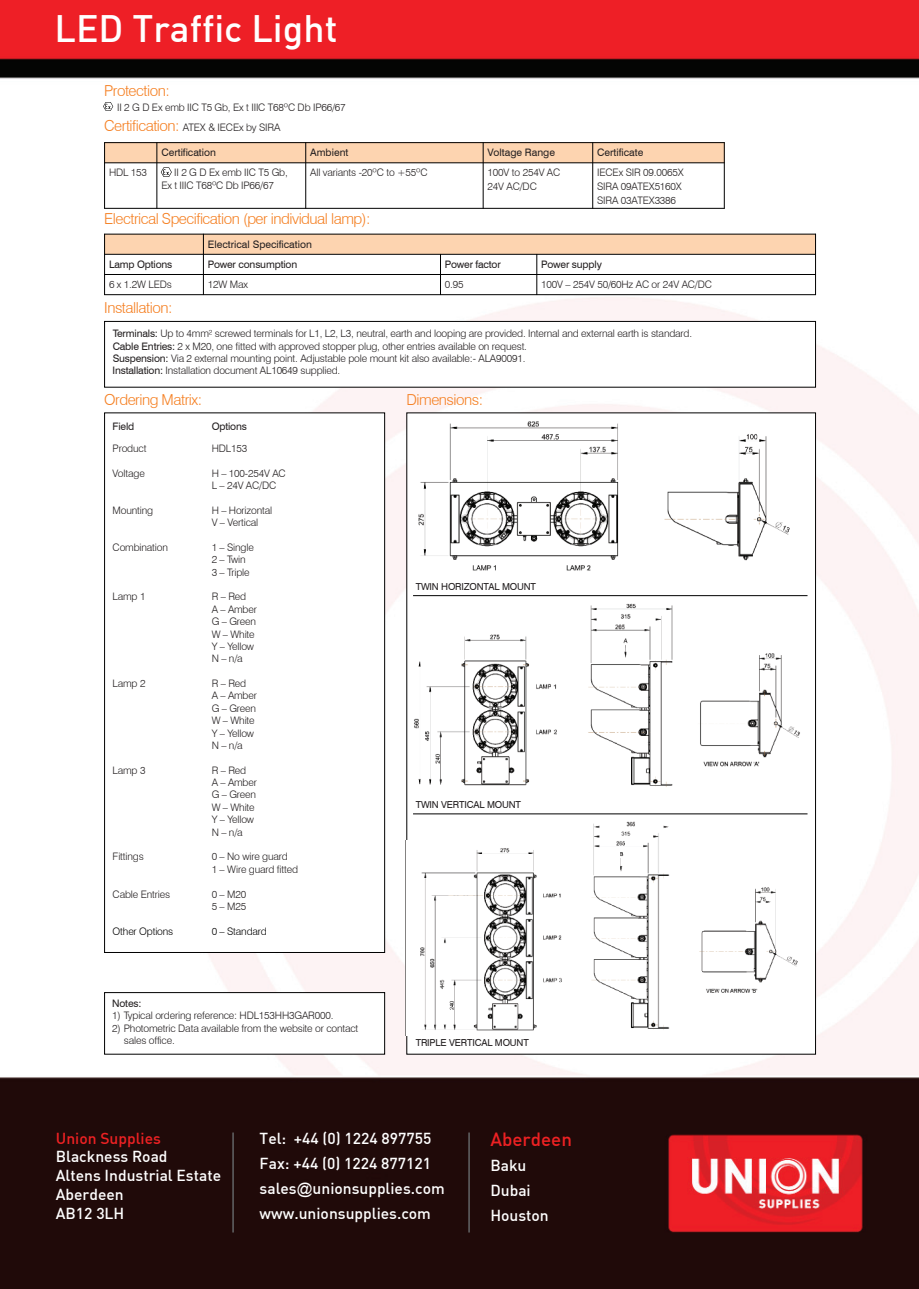
<style>
.page{position:relative;width:919px;height:1289px;background:#fff}
.page>*{position:absolute;margin:0;border:0;box-sizing:border-box;transform-origin:0 0}
.t1{font:500 37.5px "DIN";color:#fff}
.t2{font:500 18.75px "DIN";color:#ee2123}
.t3{font:500 15.6px/24.9px "DIN";color:#fff}
.t4{font:500 15.6px "DIN";color:#ee2123}
.t5{font:300 15.15px "Swiss 721 BT";letter-spacing:-.03em;color:#f57f21}
.t6{font:300 10.35px/12.3px "Swiss 721 BT";letter-spacing:-.015em;color:#231f20}
.t7{font:10.35px "Swiss 721 BT";color:#231f20}
.t8{font:300 10.35px "Swiss 721 BT";letter-spacing:-.015em;color:#000}
.t9{font:9.6px "Swiss 721 BT";letter-spacing:-.015em;color:#231f20}
.s1{font-size:15.15px;color:#f57f21}
.s2{font-weight:400}
.s3{font-family:"Arial";font-weight:400}
</style>
<div class="page">
<img style="left:0;top:0;width:918px;height:1288px">
<hr style="left:232px;top:1132px;width:2px;height:100px;background:#636466">
<hr style="left:468px;top:1132px;width:2px;height:100px;background:#636466">
<div style="left:105px;top:322px;width:710px;height:65px;background:#fff"></div>
<div style="left:104px;top:321px;width:711px;height:66px;border:1px solid #000"></div>
<div style="left:105px;top:413px;width:279px;height:539px;background:#fff"></div>
<div style="left:104px;top:412px;width:281px;height:540px;border:1px solid #000"></div>
<div style="left:407px;top:413px;width:408px;height:640px;background:#fff"></div>
<div style="left:105px;top:992px;width:279px;height:61px;background:#fff"></div>
<div style="left:104px;top:992px;width:281px;height:62px;border:1px solid #000"></div>
<div style="left:104px;top:142px;width:53px;height:21px;background:#fdd4b0"></div>
<div style="left:157px;top:142px;width:149px;height:21px;background:#fdd4b0"></div>
<div style="left:306px;top:142px;width:177px;height:21px;background:#fdd4b0"></div>
<div style="left:483px;top:142px;width:109px;height:21px;background:#fdd4b0"></div>
<div style="left:592px;top:142px;width:132px;height:21px;background:#fdd4b0"></div>
<div style="left:104px;top:163px;width:53px;height:46px;background:#fff"></div>
<div style="left:157px;top:163px;width:149px;height:46px;background:#fff"></div>
<div style="left:306px;top:163px;width:177px;height:46px;background:#fff"></div>
<div style="left:483px;top:163px;width:109px;height:46px;background:#fff"></div>
<div style="left:592px;top:163px;width:132px;height:46px;background:#fff"></div>
<hr style="left:104px;top:142px;width:1px;height:67px;background:#000">
<hr style="left:156px;top:142px;width:1px;height:67px;background:#000">
<hr style="left:305px;top:142px;width:1px;height:67px;background:#000">
<hr style="left:482px;top:142px;width:1px;height:67px;background:#000">
<hr style="left:592px;top:142px;width:1px;height:67px;background:#000">
<hr style="left:723px;top:142px;width:1px;height:67px;background:#000">
<hr style="left:104px;top:142px;width:620px;height:1px;background:#000">
<hr style="left:104px;top:162px;width:620px;height:1px;background:#000">
<hr style="left:104px;top:208px;width:620px;height:1px;background:#000">
<div style="left:104px;top:234px;width:99px;height:20px;background:#fdd4b0"></div>
<div style="left:203px;top:234px;width:612px;height:20px;background:#fdd4b0"></div>
<div style="left:104px;top:254px;width:99px;height:20px;background:#fff"></div>
<div style="left:203px;top:254px;width:237px;height:20px;background:#fff"></div>
<div style="left:440px;top:254px;width:96px;height:20px;background:#fff"></div>
<div style="left:536px;top:254px;width:279px;height:20px;background:#fff"></div>
<div style="left:104px;top:274px;width:99px;height:21px;background:#fff"></div>
<div style="left:203px;top:274px;width:237px;height:21px;background:#fff"></div>
<div style="left:440px;top:274px;width:96px;height:21px;background:#fff"></div>
<div style="left:536px;top:274px;width:279px;height:21px;background:#fff"></div>
<hr style="left:104px;top:234px;width:1px;height:61px;background:#000">
<hr style="left:203px;top:234px;width:1px;height:61px;background:#000">
<hr style="left:440px;top:254px;width:1px;height:41px;background:#000">
<hr style="left:536px;top:254px;width:1px;height:41px;background:#000">
<hr style="left:815px;top:234px;width:1px;height:61px;background:#000">
<hr style="left:104px;top:234px;width:711px;height:1px;background:#000">
<hr style="left:104px;top:254px;width:711px;height:1px;background:#000">
<hr style="left:104px;top:274px;width:711px;height:1px;background:#000">
<hr style="left:104px;top:294px;width:711px;height:1px;background:#000">
<img style="left:418px;top:421px;width:201px;height:150px">
<img style="left:664px;top:434px;width:126px;height:127px">
<img style="left:588px;top:603px;width:85px;height:184px">
<img style="left:700px;top:653px;width:100px;height:114px">
<img style="left:591px;top:821px;width:79px;height:209px">
<img style="left:699px;top:887px;width:99px;height:106px">
<hr style="left:413px;top:595px;width:394px;height:1px;background:#000">
<hr style="left:413px;top:813px;width:394px;height:1px;background:#000">
<svg style="left:103px;top:102px;width:10px;height:9px"></svg>
<svg style="left:161px;top:167px;width:11px;height:10px"></svg>
<img style="left:414px;top:634px;width:143px;height:152px">
<img style="left:405px;top:841px;width:157px;height:194px">
<h1 class="t1" style="left:54px;top:5px;width:284px">LED Traffic Light</h1>
<h3 class="t5" style="left:104px;top:81px;width:67px">Protection:</h3>
<p class="t6" style="left:117px;top:101px;width:230px">II 2 G D Ex emb IIC T5 Gb, Ex t IIIC T68ºC Db IP66/67</p>
<p class="t6" style="left:104px;top:121px;width:178px"><span class="s1">Certification:</span> ATEX &amp; IECEx by SIRA</p>
<p class="t7" style="left:161px;top:146px;width:56px">Certification</p>
<p class="t7" style="left:310px;top:146px;width:40px">Ambient</p>
<p class="t7" style="left:487px;top:146px;width:69px">Voltage Range</p>
<p class="t7" style="left:597px;top:146px;width:48px">Certificate</p>
<p class="t6" style="left:109px;top:166px;width:40px">HDL 153</p>
<p class="t6" style="left:161px;top:166px;width:128px;text-indent:13px">II 2 G D Ex emb IIC T5 Gb,<br>Ex t IIIC T68ºC Db IP66/67</p>
<p class="t6" style="left:310px;top:166px;width:119px">All variants -20ºC to +55ºC</p>
<p class="t6" style="left:487px;top:166px;width:74px;line-height:13.8px">100V to 254V AC<br>24V AC/DC</p>
<p class="t6" style="left:597px;top:166px;width:88px;line-height:13.8px">IECEx SIR 09.0065X<br>SIRA 09ATEX5160X<br>SIRA 03ATEX3386</p>
<p class="t7" style="left:208px;top:238px;width:105px">Electrical Specification</p>
<p class="t7" style="left:109px;top:258px;width:65px">Lamp Options</p>
<p class="t7" style="left:208px;top:258px;width:91px">Power consumption</p>
<p class="t7" style="left:445px;top:258px;width:57px">Power factor</p>
<p class="t7" style="left:541px;top:258px;width:62px">Power supply</p>
<p class="t6" style="left:109px;top:278px;width:64px">6 x 1.2W LEDs</p>
<p class="t6" style="left:208px;top:278px;width:42px">12W Max</p>
<p class="t6" style="left:445px;top:278px;width:20px">0.95</p>
<p class="t6" style="left:541px;top:278px;width:172px">100V – 254V 50/60Hz AC or 24V AC/DC</p>
<h3 class="t5" style="left:104px;top:210px;width:268px">Electrical Specification (per individual lamp):</h3>
<h3 class="t5" style="left:104px;top:298px;width:70px">Installation:</h3>
<p class="t6" style="left:113px;top:327px;width:581px"><span class="s2">Terminals:</span> Up to 4mm² screwed terminals for L1, L2, L3, neutral, earth and looping are provided. Internal and external earth is standard.<br><span class="s2">Cable Entries:</span> 2 x M20, one fitted with approved stopper plug, other entries available on request.<br><span class="s2">Suspension:</span> Via 2 external mounting point. Adjustable pole mount kit also available:- ALA90091.<br><span class="s2">Installation:</span> Installation document AL10649 supplied.</p>
<h3 class="t5" style="left:104px;top:390px;width:99px">Ordering Matrix:</h3>
<h3 class="t5" style="left:406px;top:390px;width:78px">Dimensions:</h3>
<p class="t7" style="left:113px;top:420px;width:23px">Field</p>
<p class="t7" style="left:212px;top:420px;width:37px">Options</p>
<p class="t6" style="left:113px;top:442px;width:35px">Product</p>
<p class="t6" style="left:212px;top:442px;width:37px">HDL153</p>
<p class="t6" style="left:113px;top:466px;width:34px">Voltage</p>
<p class="t6" style="left:212px;top:466px;width:76px">H – 100-254V AC<br>L – 24V AC/DC</p>
<p class="t6" style="left:113px;top:504px;width:42px">Mounting</p>
<p class="t6" style="left:212px;top:504px;width:62px">H – Horizontal<br>V – Vertical</p>
<p class="t6" style="left:113px;top:541px;width:57px">Combination</p>
<p class="t6" style="left:212px;top:541px;width:44px">1 – Single<br>2 – Twin<br>3 – Triple</p>
<p class="t6" style="left:113px;top:590px;width:34px">Lamp 1</p>
<p class="t6" style="left:212px;top:590px;width:47px">R – Red<br>A – Amber<br>G – Green<br>W – White<br>Y – Yellow<br>N – n/a</p>
<p class="t6" style="left:113px;top:677px;width:34px">Lamp 2</p>
<p class="t6" style="left:212px;top:677px;width:47px">R – Red<br>A – Amber<br>G – Green<br>W – White<br>Y – Yellow<br>N – n/a</p>
<p class="t6" style="left:113px;top:763px;width:34px">Lamp 3</p>
<p class="t6" style="left:212px;top:763px;width:47px">R – Red<br>A – Amber<br>G – Green<br>W – White<br>Y – Yellow<br>N – n/a</p>
<p class="t6" style="left:113px;top:850px;width:33px">Fittings</p>
<p class="t6" style="left:212px;top:850px;width:88px">0 – No wire guard<br>1 – Wire guard fitted</p>
<p class="t6" style="left:113px;top:887px;width:59px">Cable Entries</p>
<p class="t6" style="left:212px;top:887px;width:36px">0 – M20<br>5 – M25</p>
<p class="t8" style="left:113px;top:924px;width:62px">Other Options</p>
<p class="t8" style="left:212px;top:924px;width:57px">0 – Standard</p>
<p class="t7" style="left:112px;top:996px;width:31px">Notes:</p>
<p class="t6" style="left:112px;top:1009px;width:223px">1) Typical ordering reference: HDL153HH3GAR000.</p>
<p class="t6" style="left:124px;top:1021px;width:236px;text-indent:-12px">2) Photometric Data available from the website or contact sales office.</p>
<p class="t9" style="left:415px;top:580px;width:122px">TWIN HORIZONTAL MOUNT</p>
<p class="t9" style="left:415px;top:799px;width:107px">TWIN VERTICAL MOUNT</p>
<p class="t9" style="left:415px;top:1036px;width:115px">TRIPLE VERTICAL MOUNT</p>
<h3 class="t4" style="left:56px;top:1128px;width:106px">Union Supplies</h3>
<h3 class="t3" style="left:56px;top:1146px;width:167px;line-height:18.8px">Blackness Road<br>Altens Industrial Estate<br>Aberdeen<br>AB12 3LH</h3>
<h3 class="t3" style="left:259px;top:1125px;width:187px">Tel: +44 (0) 1224 897755<br>Fax: +44 (0) 1224 877121 sales<span class="s3">@</span>unionsupplies.com www.unionsupplies.com</h3>
<h2 class="t2" style="left:490px;top:1127px;width:83px">Aberdeen</h2>
<h3 class="t3" style="left:490px;top:1152px;width:60px">Baku<br>Dubai<br>Houston</h3>
</div>
